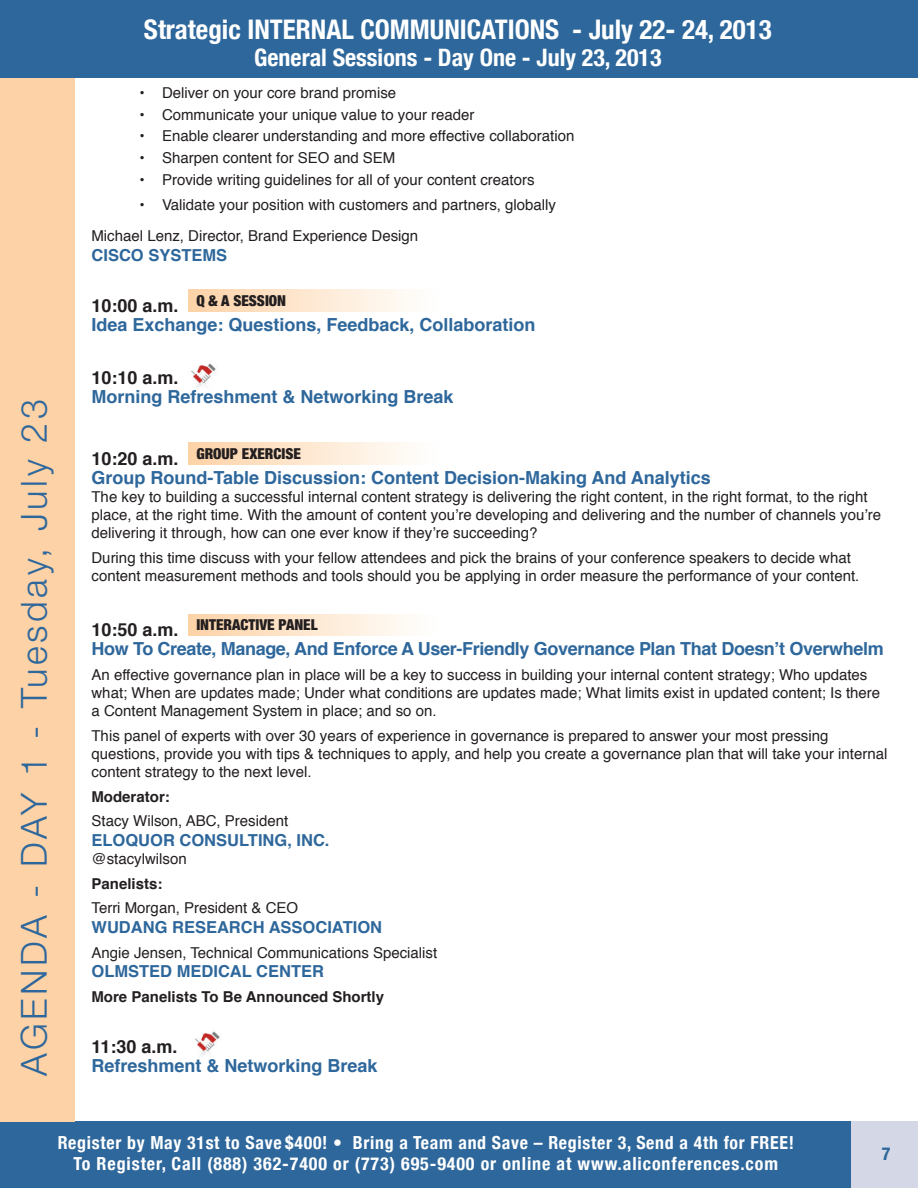
<style>
.page{position:relative;width:918px;height:1188px;background:#fff}
.page>*{position:absolute;margin:0;border:0;box-sizing:border-box;transform-origin:0 0}
.t1{font:300 36px "Helvetica Neue";letter-spacing:.1em;color:#2e679b}
.t2{font:700 condensed 27px "Helvetica Neue";color:#fff}
.t3{font:700 condensed 24px "Helvetica Neue";color:#fff}
.t4{font:700 18px "Helvetica";color:#2e679b}
.t5{font:700 condensed 18px/21.6px "Helvetica Neue";letter-spacing:.045em;color:#fff;text-align:center}
.t6{font:700 18px "Helvetica";letter-spacing:-.02em;color:#2e679b}
.t7{font:700 18px "Helvetica";color:#231f20}
.t8{font:700 condensed 18px "Helvetica Neue";color:#2e679b}
.t9{font:700 16.5px "Helvetica";color:#2e679b}
.t10{font:15px/18px "Helvetica";color:#231f20}
.t11{font:900 condensed 15px "Helvetica Neue";color:#231f20}
.t12{font:700 15px "Helvetica";color:#231f20}
.s1{font-family:"Helvetica";font-weight:700;font-stretch:normal;font-size:18px}
</style>
<div class="page">
<div style="left:0;top:1122px;width:852px;height:66px;background:#2e679b"></div>
<div style="left:852px;top:1122px;width:66px;height:66px;background:#d3d7e6"></div>
<div style="left:0;top:77px;width:74px;height:1045px;background:#fdd2a7"></div>
<div style="left:0;top:0;width:918px;height:78px;background:#2e679b"></div>
<div style="left:189px;top:290px;width:255px;height:22px;background:linear-gradient(to right,#fdd2a7,#feffff)"></div>
<img style="left:191px;top:363px;width:25px;height:25px">
<div style="left:189px;top:443px;width:255px;height:22px;background:linear-gradient(to right,#fdd2a7,#feffff)"></div>
<div style="left:189px;top:614px;width:255px;height:22px;background:linear-gradient(to right,#fdd2a7,#feffff)"></div>
<img style="left:195px;top:1031px;width:25px;height:25px">
<h1 class="t1" style="left:12px;top:1076px;width:679px;rotate:-90deg">AGENDA - DAY 1 - Tuesday, July 23</h1>
<h2 class="t2" style="left:144px;top:13px;width:629px">Strategic INTERNAL COMMUNICATIONS - July 22- 24, 2013</h2>
<h3 class="t3" style="left:254px;top:43px;width:409px">General Sessions - Day One - July 23, 2013</h3>
<p class="t10" style="left:140px;top:84px;width:258px">• Deliver on your core brand promise</p>
<p class="t10" style="left:140px;top:106px;width:337px">• Communicate your unique value to your reader</p>
<p class="t10" style="left:140px;top:127px;width:436px">• Enable clearer understanding and more effective collaboration</p>
<p class="t10" style="left:140px;top:149px;width:257px">• Sharpen content for SEO and SEM</p>
<p class="t10" style="left:140px;top:171px;width:397px">• Provide writing guidelines for all of your content creators</p>
<p class="t10" style="left:92px;top:189px;width:466px;line-height:31.5px;text-indent:48px">• Validate your position with customers and partners, globally<br>Michael Lenz, Director, Brand Experience Design</p>
<p class="t9" style="left:92px;top:241px;width:137px">CISCO SYSTEMS</p>
<p class="t11" style="left:92px;top:291px;width:196px"><span class="s1">10:00 a.m.</span> Q &amp; A SESSION</p>
<p class="t4" style="left:91px;top:310px;width:446px">Idea Exchange: Questions, Feedback, Collaboration</p>
<p class="t7" style="left:91px;top:363px;width:89px">10:10 a.m.</p>
<p class="t4" style="left:92px;top:382px;width:364px">Morning Refreshment &amp; Networking Break</p>
<p class="t11" style="left:92px;top:444px;width:211px"><span class="s1">10:20 a.m.</span> GROUP EXERCISE</p>
<p class="t4" style="left:91px;top:463px;width:621px">Group Round-Table Discussion: Content Decision-Making And Analytics</p>
<p class="t10" style="left:92px;top:488px;width:791px">The key to building a successful internal content strategy is delivering the right content, in the right format, to the right place, at the right time. With the amount of content you’re developing and delivering and the number of channels you’re delivering it through, how can one ever know if they’re succeeding?</p>
<p class="t10" style="left:92px;top:549px;width:769px">During this time discuss with your fellow attendees and pick the brains of your conference speakers to decide what content measurement methods and tools should you be applying in order measure the performance of your content.</p>
<p class="t11" style="left:92px;top:616px;width:228px"><span class="s1">10:50 a.m.</span> INTERACTIVE PANEL</p>
<p class="t6" style="left:92px;top:635px;width:794px">How To Create, Manage, And Enforce A User-Friendly Governance Plan That Doesn’t Overwhelm</p>
<p class="t10" style="left:92px;top:666px;width:790px">An effective governance plan in place will be a key to success in building your internal content strategy; Who updates what; When are updates made; Under what conditions are updates made; What limits exist in updated content; Is there a Content Management System in place; and so on.</p>
<p class="t10" style="left:92px;top:727px;width:798px">This panel of experts with over 30 years of experience in governance is prepared to answer your most pressing questions, provide you with tips &amp; techniques to apply, and help you create a governance plan that will take your internal content strategy to the next level.</p>
<p class="t12" style="left:92px;top:784px;width:80px">Moderator:</p>
<p class="t10" style="left:92px;top:813px;width:198px">Stacy Wilson, ABC, President</p>
<p class="t9" style="left:92px;top:827px;width:240px">ELOQUOR CONSULTING, INC.</p>
<p class="t10" style="left:92px;top:850px;width:97px">@stacylwilson</p>
<p class="t12" style="left:92px;top:871px;width:72px">Panelists:</p>
<p class="t10" style="left:92px;top:900px;width:208px">Terri Morgan, President &amp; CEO</p>
<p class="t9" style="left:92px;top:914px;width:292px">WUDANG RESEARCH ASSOCIATION</p>
<p class="t10" style="left:92px;top:944px;width:347px">Angie Jensen, Technical Communications Specialist</p>
<p class="t9" style="left:92px;top:958px;width:234px">OLMSTED MEDICAL CENTER</p>
<p class="t12" style="left:92px;top:985px;width:294px">More Panelists To Be Announced Shortly</p>
<p class="t7" style="left:92px;top:1032px;width:88px">11:30 a.m.</p>
<p class="t4" style="left:91px;top:1052px;width:288px">Refreshment &amp; Networking Break</p>
<p class="t5" style="left:58px;top:1131px;width:738px">Register by May 31st to Save $400! • Bring a Team and Save – Register 3, Send a 4th for FREE!<br>To Register, Call (888) 362-7400 or (773) 695-9400 or online at www.aliconferences.com</p>
<p class="t8" style="left:882px;top:1142px;width:10px">7</p>
</div>
